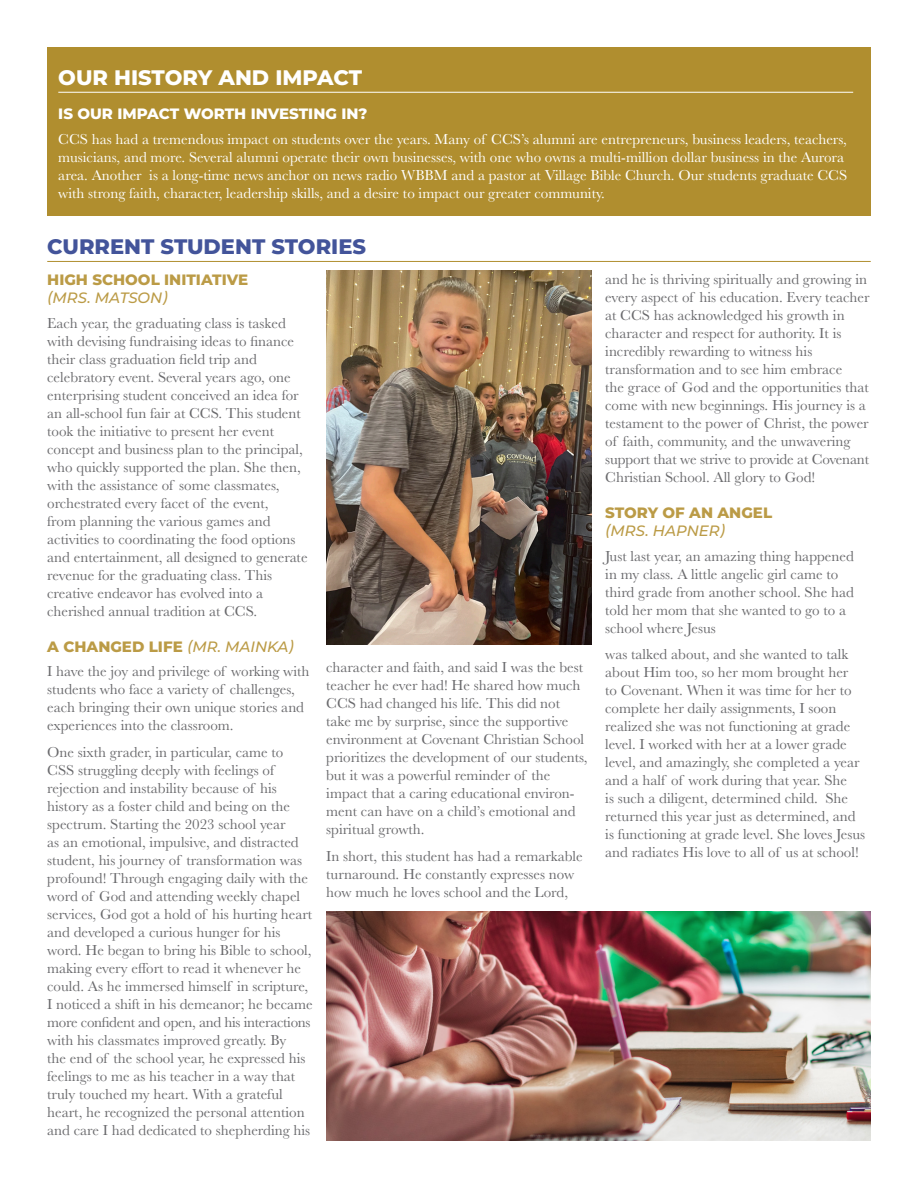
<style>
.page{position:relative;width:918px;height:1188px;background:#fff}
.page>*{position:absolute;margin:0;border:0;box-sizing:border-box;transform-origin:0 0}
.Subhead{font:800 21px "Montserrat";color:#43549a}
.Subhead-2{font:800 21px "Montserrat";color:#fff}
.Body{font:15px/18px "Baskerville";color:#69696c}
.Body-2{font:15px/18px "Baskerville";color:#fff}
.Subhead_2{font:800 15px/18px "Montserrat";color:#bb9b46}
.Subhead_2-2{font:800 15px "Montserrat";color:#fff}
.s1{font-weight:500;font-style:italic}
</style>
<div class="page">
<div style="left:47px;top:47px;width:824px;height:169px;background:#b08e2f"></div>
<img style="left:326px;top:271px;width:266px;height:374px">
<img style="left:326px;top:912px;width:545px;height:229px">
<hr style="left:58px;top:92px;width:795px;height:1px;background:#fff">
<hr style="left:47px;top:261px;width:824px;height:1px;background:#b08e2f">
<p class="Subhead-2" style="left:58px;top:62px;width:305px">OUR HISTORY AND IMPACT</p>
<p class="Subhead_2-2" style="left:58px;top:102px;width:311px">IS OUR IMPACT WORTH INVESTING IN?</p>
<p class="Body-2" style="left:58px;top:130px;width:790px">CCS has had a tremendous impact on students over the years. Many of CCS’s alumni are entrepreneurs, business leaders, teachers, musicians, and more. Several alumni operate their own businesses, with one who owns a multi-million dollar business in the Aurora area. Another is a long-time news anchor on news radio WBBM and a pastor at Village Bible Church. Our students graduate CCS with strong faith, character, leadership skills, and a desire to impact our greater community.</p>
<p class="Subhead" style="left:47px;top:231px;width:320px">CURRENT STUDENT STORIES</p>
<p class="Subhead_2" style="left:47px;top:270px;width:202px">HIGH SCHOOL INITIATIVE <span class="s1">(MRS. MATSON)</span></p>
<p class="Body" style="left:47px;top:314px;width:262px">Each year, the graduating class is tasked with devising fundraising ideas to finance their class graduation field trip and celebratory event. Several years ago, one enterprising student conceived an idea for an all-school fun fair at CCS. This student took the initiative to present her event concept and business plan to the principal, who quickly supported the plan. She then, with the assistance of some classmates, orchestrated every facet of the event,<br>from planning the various games and activities to coordinating the food options and entertainment, all designed to generate revenue for the graduating class. This creative endeavor has evolved into a cherished annual tradition at CCS.</p>
<p class="Subhead_2" style="left:47px;top:636px;width:248px">A CHANGED LIFE <span class="s1">(MR. MAINKA)</span></p>
<p class="Body" style="left:47px;top:663px;width:264px">I have the joy and privilege of working with students who face a variety of challenges, each bringing their own unique stories and experiences into the classroom.</p>
<p class="Body" style="left:47px;top:744px;width:267px">One sixth grader, in particular, came to CSS struggling deeply with feelings of rejection and instability because of his history as a foster child and being on the spectrum. Starting the 2023 school year<br>as an emotional, impulsive, and distracted student, his journey of transformation was profound! Through engaging daily with the word of God and attending weekly chapel services, God got a hold of his hurting heart and developed a curious hunger for his word. He began to bring his Bible to school, making every effort to read it whenever he could. As he immersed himself in scripture, I noticed a shift in his demeanor; he became more confident and open, and his interactions with his classmates improved greatly. By<br>the end of the school year, he expressed his feelings to me as his teacher in a way that truly touched my heart. With a grateful heart, he recognized the personal attention and care I had dedicated to shepherding his</p>
<p class="Body" style="left:605px;top:270px;width:266px">and he is thriving spiritually and growing in every aspect of his education. Every teacher at CCS has acknowledged his growth in character and respect for authority. It is incredibly rewarding to witness his transformation and to see him embrace<br>the grace of God and the opportunities that come with new beginnings. His journey is a testament to the power of Christ, the power of faith, community, and the unwavering support that we strive to provide at Covenant Christian School. All glory to God!</p>
<p class="Subhead_2" style="left:605px;top:503px;width:168px">STORY OF AN ANGEL <span class="s1">(MRS. HAPNER)</span></p>
<p class="Body" style="left:605px;top:547px;width:250px">Just last year, an amazing thing happened in my class. A little angelic girl came to third grade from another school. She had told her mom that she wanted to go to a school where Jesus</p>
<p class="Body" style="left:605px;top:646px;width:262px">was talked about, and she wanted to talk about Him too, so her mom brought her<br>to Covenant. When it was time for her to complete her daily assignments, I soon realized she was not functioning at grade level. I worked with her at a lower grade level, and amazingly, she completed a year and a half of work during that year. She<br>is such a diligent, determined child. She returned this year just as determined, and is functioning at grade level. She loves Jesus and radiates His love to all of us at school!</p>
<p class="Body" style="left:326px;top:658px;width:263px">character and faith, and said I was the best teacher he ever had! He shared how much CCS had changed his life. This did not take me by surprise, since the supportive environment at Covenant Christian School prioritizes the development of our students, but it was a powerful reminder of the impact that a caring educational environ&shy;ment can have on a child’s emotional and spiritual growth.</p>
<p class="Body" style="left:326px;top:847px;width:258px">In short, this student has had a remarkable turnaround. He constantly expresses now how much he loves school and the Lord,</p>
</div>
